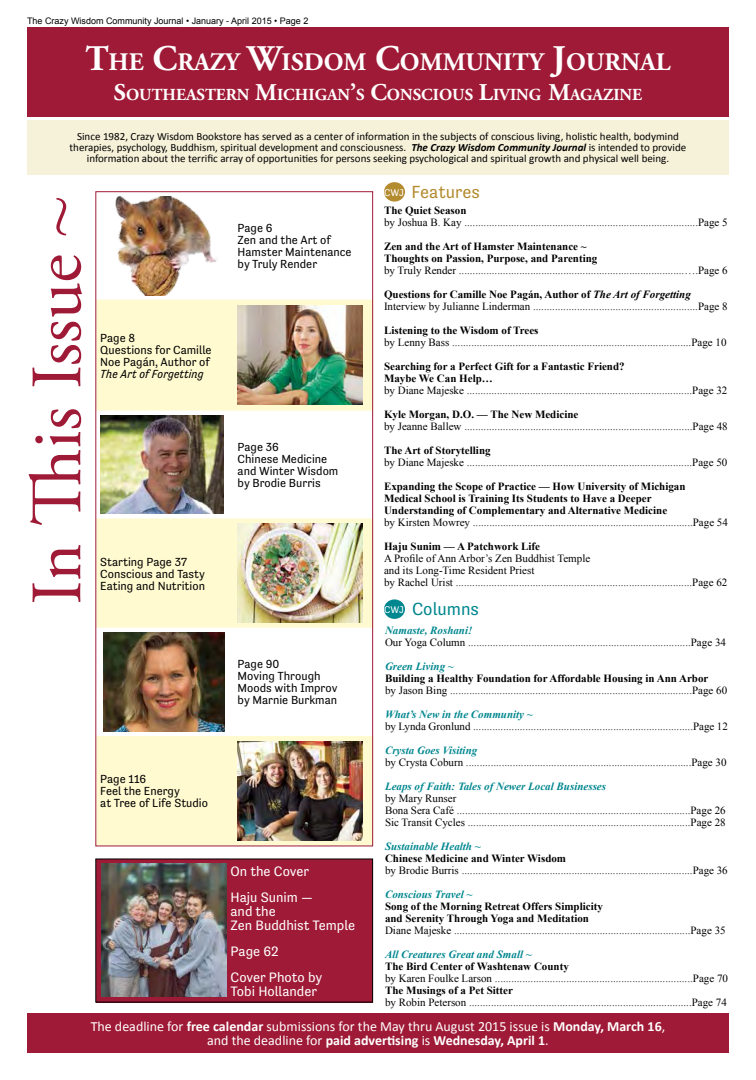
<style>
.page{position:relative;width:756px;height:1080px;background:#fff}
.page>*{position:absolute;margin:0;border:0;box-sizing:border-box;transform-origin:0 0}
.t1{font:72px "Adobe Garamond Pro";color:#9f1a36}
.t2{font:700 25.2px "Adobe Garamond Pro";color:#fff}
.t3{font:18px "Tenso";color:#b48c30}
.t4{font:18px "Tenso";color:#00878f}
.t5{font:700 16.8px "Adobe Garamond Pro";color:#fff}
.t6{font:14px/14px "Calibri";color:#fff;text-align:center}
.t7{font:14px/26px "Tenso";color:#fff}
.t8{font:12px/12px "Tenso";color:#000}
.t9{font:italic 12px "Tenso";color:#000}
.t10{font:11px/12px "Times New Roman";color:#000}
.t11{font:700 11px/12px "Times New Roman";color:#000}
.t12{font:11px/11px "Calibri";color:#000;text-align:center}
.t13{font:italic 700 11px "Times New Roman";color:#00878f}
.t14{font:9px "Arial";color:#000}
.s1{font-size:36px}
.s2{font-size:24px}
.s3{font-weight:700;font-style:italic}
.s4{font-size:10px;color:#fff}
.s5{font-family:"Times New Roman"}
.s6{font-weight:700}
</style>
<div class="page">
<div style="left:27px;top:120px;width:702px;height:54px;background:#f6f1d9"></div>
<div style="left:27px;top:28px;width:702px;height:89px;background:#9f1a36"></div>
<div style="left:27px;top:1013px;width:702px;height:40px;background:#9f1a36"></div>
<svg style="left:97px;top:300px;width:274px;height:544px;fill:#fffad0"></svg>
<img style="left:115px;top:197px;width:102px;height:98px">
<img style="left:238px;top:306px;width:124px;height:98px">
<img style="left:100px;top:415px;width:124px;height:99px">
<img style="left:238px;top:524px;width:124px;height:98px">
<img style="left:104px;top:633px;width:121px;height:98px">
<img style="left:238px;top:741px;width:124px;height:99px">
<div style="left:95px;top:191px;width:278px;height:655px;border:1px solid #9f1a36"></div>
<div style="left:384px;top:182px;width:21px;height:20px;background:#b48c30;border-radius:50%"></div>
<div style="left:384px;top:599px;width:21px;height:20px;background:#00878f;border-radius:50%"></div>
<div style="left:96px;top:859px;width:277px;height:143px;background:#9f1a36"></div>
<img style="left:102px;top:863px;width:124px;height:133px">
<p class="t14" style="left:27px;top:14px;width:283px">The Crazy Wisdom Community Journal • January - April 2015 • Page 2</p>
<h2 class="t2" style="left:85px;top:47px;width:587px"><span class="s1">T</span>HE <span class="s1">C</span>RAZY <span class="s1">W</span>ISDOM <span class="s1">C</span>OMMUNITY <span class="s1">J</span>OURNAL</h2>
<h3 class="t5" style="left:114px;top:85px;width:530px"><span class="s2">S</span>OUTHEASTERN <span class="s2">M</span>ICHIGAN<span class="s2">’</span>S <span class="s2">C</span>ONSCIOUS <span class="s2">L</span>IVING <span class="s2">M</span>AGAZINE</h3>
<p class="t12" style="left:70px;top:131px;width:618px">Since 1982, Crazy Wisdom Bookstore has served as a center of information in the subjects of conscious living, holistic health, bodymind therapies, psychology, Buddhism, spiritual development and consciousness. <span class="s3">The Crazy Wisdom Community Journal</span> is intended to provide information about the terrific array of opportunities for persons seeking psychological and spiritual growth and physical well being.</p>
<h3 class="t3" style="left:384px;top:181px;width:97px"><span class="s4">CWJ</span> Features</h3>
<h1 class="t1" style="left:14px;top:605px;width:409px;rotate:-90deg">In This Issue <span class="s5">~</span></h1>
<p class="t11" style="left:384px;top:204px;width:84px">The Quiet Season</p>
<p class="t10" style="left:384px;top:216px;width:345px">by Joshua B. Kay .....................................................................................Page 5</p>
<p class="t11" style="left:384px;top:240px;width:215px">Zen and the Art of Hamster Maintenance ~<br>Thoughts on Passion, Purpose, and Parenting</p>
<p class="t10" style="left:384px;top:258px;width:345px;line-height:24px">by Truly Render ..................................................................................….Page 6<br><span class="s6">Questions for Camille Noe Pagán, Author of</span> <span class="s3">The Art of Forgetting</span></p>
<p class="t10" style="left:384px;top:300px;width:345px">Interview by Julianne Linderman ............................................................Page 8</p>
<p class="t11" style="left:384px;top:324px;width:156px">Listening to the Wisdom of Trees</p>
<p class="t10" style="left:384px;top:336px;width:344px">by Lenny Bass .......................................................................................Page 10</p>
<p class="t11" style="left:384px;top:360px;width:242px">Searching for a Perfect Gift for a Fantastic Friend?<br>Maybe We Can Help…</p>
<p class="t10" style="left:384px;top:384px;width:345px">by Diane Majeske ..................................................................................Page 32</p>
<p class="t11" style="left:384px;top:408px;width:196px">Kyle Morgan, D.O. — The New Medicine</p>
<p class="t10" style="left:384px;top:420px;width:345px">by Jeanne Ballew ...................................................................................Page 48</p>
<p class="t11" style="left:384px;top:444px;width:108px">The Art of Storytelling</p>
<p class="t10" style="left:384px;top:456px;width:345px">by Diane Majeske ..................................................................................Page 50</p>
<p class="t11" style="left:384px;top:480px;width:303px">Expanding the Scope of Practice — How University of Michigan<br>Medical School is Training Its Students to Have a Deeper<br>Understanding of Complementary and Alternative Medicine</p>
<p class="t10" style="left:384px;top:516px;width:345px">by Kirsten Mowrey ................................................................................Page 54</p>
<p class="t11" style="left:384px;top:540px;width:158px">Haju Sunim — A Patchwork Life</p>
<p class="t10" style="left:384px;top:552px;width:345px">A Profile of Ann Arbor’s Zen Buddhist Temple<br>and its Long-Time Resident Priest<br>by Rachel Urist ......................................................................................Page 62</p>
<p class="t8" style="left:238px;top:222px;width:115px">Page 6<br>Zen and the Art of<br>Hamster Maintenance by Truly Render</p>
<p class="t8" style="left:100px;top:331px;width:113px">Page 8<br>Questions for Camille<br>Noe Pagán, Author of</p>
<p class="t9" style="left:100px;top:367px;width:105px">The Art of Forgetting</p>
<p class="t8" style="left:238px;top:441px;width:102px">Page 36<br>Chinese Medicine and Winter Wisdom by Brodie Burris</p>
<p class="t8" style="left:100px;top:555px;width:106px">Starting Page 37<br>Conscious and Tasty<br>Eating and Nutrition</p>
<h3 class="t4" style="left:384px;top:599px;width:96px"><span class="s4">CWJ</span> Columns</h3>
<p class="t13" style="left:385px;top:622px;width:89px">Namaste, Roshani!</p>
<p class="t10" style="left:385px;top:636px;width:343px">Our Yoga Column .................................................................................Page 34</p>
<p class="t13" style="left:385px;top:659px;width:71px">Green Living ~</p>
<p class="t11" style="left:385px;top:672px;width:325px">Building a Healthy Foundation for Affordable Housing in Ann Arbor</p>
<p class="t10" style="left:385px;top:684px;width:344px">by Jason Bing ........................................................................................Page 60</p>
<p class="t13" style="left:385px;top:707px;width:150px">What’s New in the Community ~</p>
<p class="t10" style="left:385px;top:720px;width:344px">by Lynda Gronlund ................................................................................Page 12</p>
<p class="t13" style="left:385px;top:743px;width:94px">Crysta Goes Visiting</p>
<p class="t10" style="left:385px;top:756px;width:343px">by Crysta Coburn ..................................................................................Page 30</p>
<p class="t13" style="left:385px;top:779px;width:223px">Leaps of Faith: Tales of Newer Local Businesses</p>
<p class="t10" style="left:385px;top:792px;width:342px">by Mary Runser<br>Bona Sera Café .....................................................................................Page 26<br>Sic Transit Cycles .................................................................................Page 28</p>
<p class="t13" style="left:385px;top:839px;width:98px">Sustainable Health ~</p>
<p class="t11" style="left:385px;top:852px;width:183px">Chinese Medicine and Winter Wisdom</p>
<p class="t10" style="left:385px;top:864px;width:344px">by Brodie Burris ....................................................................................Page 36</p>
<p class="t13" style="left:385px;top:887px;width:89px">Conscious Travel ~</p>
<p class="t11" style="left:385px;top:900px;width:219px">Song of the Morning Retreat Offers Simplicity and Serenity Through Yoga and Meditation</p>
<p class="t10" style="left:385px;top:924px;width:342px">Diane Majeske ......................................................................................Page 35</p>
<p class="t13" style="left:385px;top:947px;width:149px">All Creatures Great and Small ~</p>
<p class="t11" style="left:385px;top:960px;width:185px">The Bird Center of Washtenaw County</p>
<p class="t10" style="left:385px;top:972px;width:345px">by Karen Foulke Larson ........................................................................Page 70</p>
<p class="t11" style="left:385px;top:984px;width:130px">The Musings of a Pet Sitter</p>
<p class="t10" style="left:385px;top:996px;width:343px">by Robin Peterson .................................................................................Page 74</p>
<p class="t8" style="left:238px;top:658px;width:101px">Page 90<br>Moving Through<br>Moods with Improv by Marnie Burkman</p>
<p class="t8" style="left:100px;top:773px;width:109px">Page 116<br>Feel the Energy<br>at Tree of Life Studio</p>
<p class="t7" style="left:231px;top:858px;width:84px">On the Cover<br>Haju Sunim —</p>
<p class="t7" style="left:231px;top:904px;width:126px;line-height:14px">and the<br>Zen Buddhist Temple</p>
<p class="t7" style="left:231px;top:938px;width:93px">Page 62<br>Cover Photo by</p>
<p class="t7" style="left:231px;top:978px;width:88px">Tobi Hollander</p>
<p class="t6" style="left:91px;top:1020px;width:576px">The deadline for <span class="s6">free calendar</span> submissions for the May thru August 2015 issue is <span class="s6">Monday, March 16</span>, and the deadline for <span class="s6">paid advertising</span> is <span class="s6">Wednesday, April 1</span>.</p>
</div>
